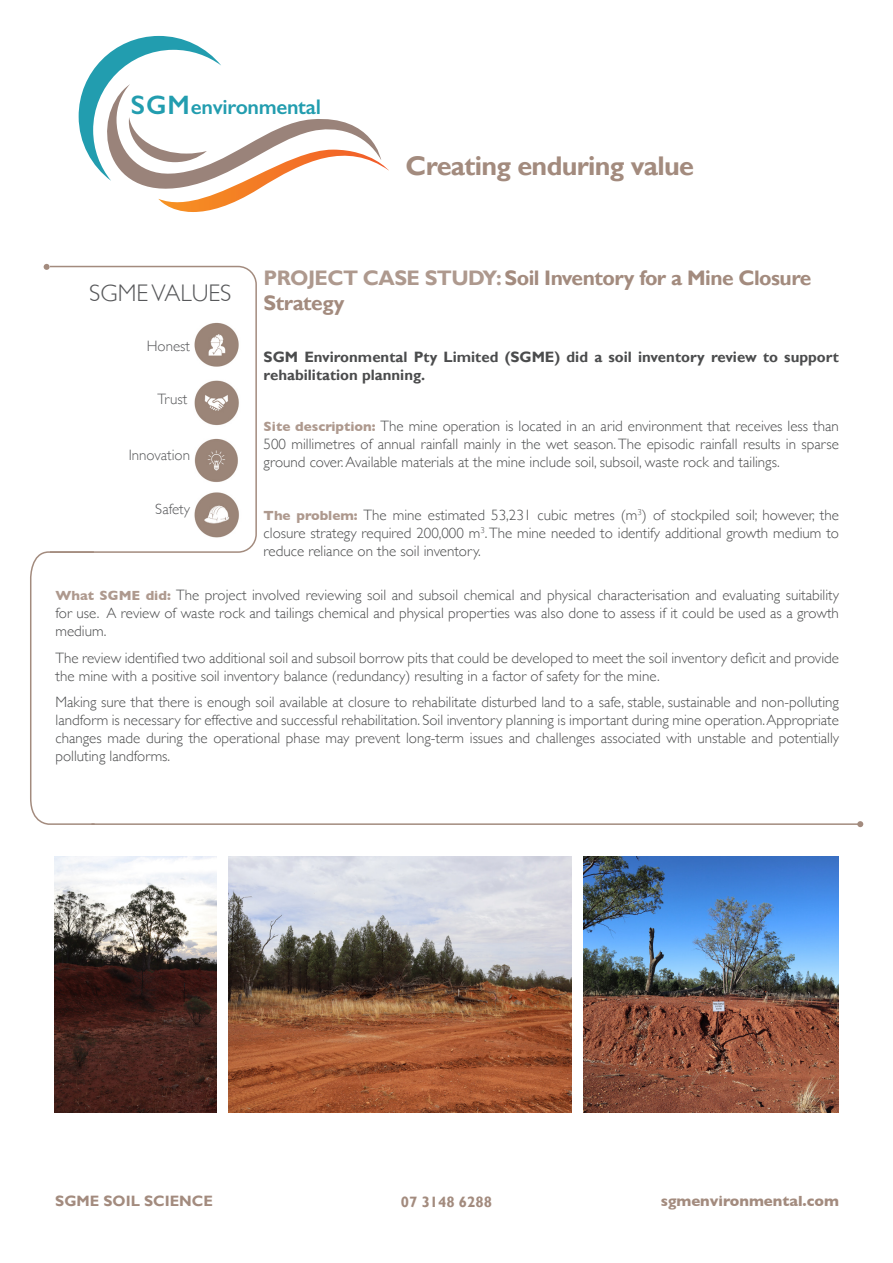
<style>
.page{position:relative;width:893px;height:1263px;background:#fff}
.page>*{position:absolute;margin:0;border:0;box-sizing:border-box;transform-origin:0 0}
.t1{font:700 27px "Gill Sans";letter-spacing:-.025em;color:#a38b7e}
.t2{font:300 24px "Gill Sans";color:#57585a}
.t3{font:600 21.15px "Gill Sans";letter-spacing:-.015em;color:#229daf}
.t4{font:700 21px/25.5px "Gill Sans";letter-spacing:-.025em;color:#a38b7e}
.t5{font:300 15px/18px "Gill Sans";color:#4b4c4d;text-align:justify}
.t6{font:700 15px/18px "Gill Sans";color:#4b4c4d}
.t7{font:300 15px "Gill Sans";color:#57585a}
.Text_italic{font:700 15px "Gill Sans";color:#a38b7e}
.Text_italic-2{font:700 15px "Gill Sans";color:#a38b7e}
.s1{font-size:26.85px}
.s2{color:#ae998e}
.s3{font-weight:700;font-size:13.5px;color:#ae998e}
</style>
<div class="page">
<svg style="left:50px;top:266px;width:207px;height:287px"></svg>
<svg style="left:79px;top:36px;width:310px;height:176px"></svg>
<hr style="left:91px;top:823px;width:769px;height:2px;background:#a38b7e">
<svg style="left:857px;top:821px;width:6px;height:6px"></svg>
<svg style="left:44px;top:264px;width:6px;height:6px"></svg>
<svg style="left:30px;top:551px;width:66px;height:274px"></svg>
<img style="left:190px;top:311px;width:54px;height:115px">
<img style="left:194px;top:481px;width:57px;height:58px">
<img style="left:194px;top:427px;width:48px;height:58px">
<img style="left:54px;top:856px;width:162px;height:256px">
<img style="left:229px;top:856px;width:342px;height:256px">
<img style="left:583px;top:856px;width:256px;height:256px">
<p class="t3" style="left:131px;top:94px;width:192px"><span class="s1">SGM</span>environmental</p>
<p class="t1" style="left:406px;top:149px;width:290px">Creating enduring value</p>
<p class="t2" style="left:89px;top:275px;width:144px">SGME VALUES</p>
<p class="t7" style="left:147px;top:334px;width:45px">Honest</p>
<p class="t7" style="left:157px;top:387px;width:31px">Trust</p>
<p class="t7" style="left:129px;top:443px;width:63px">Innovation</p>
<p class="t7" style="left:155px;top:498px;width:36px">Safety</p>
<p class="t4" style="left:264px;top:265px;width:549px"><span class="s2">PROJECT CASE STUDY:</span> Soil Inventory for a Mine Closure<br>Strategy</p>
<p class="t6" style="left:264px;top:348px;width:577px">SGM Environmental Pty Limited (SGME) did a soil inventory review to support rehabilitation planning.</p>
<p class="t5" style="left:264px;top:417px;width:577px"><span class="s3">Site description:</span> The mine operation is located in an arid environment that receives less than 500 millimetres of annual rainfall mainly in the wet season. The episodic rainfall results in sparse ground cover. Available materials at the mine include soil, subsoil, waste rock and tailings.</p>
<p class="t5" style="left:264px;top:506px;width:577px"><span class="s3">The problem:</span> The mine estimated 53,231 cubic metres (m<sup>3</sup>) of stockpiled soil; however, the closure strategy required 200,000 m<sup>3</sup>. The mine needed to identify additional growth medium to reduce reliance on the soil inventory.</p>
<p class="t5" style="left:56px;top:586px;width:785px"><span class="s3">What SGME did:</span> The project involved reviewing soil and subsoil chemical and physical characterisation and evaluating suitability for use. A review of waste rock and tailings chemical and physical properties was also done to assess if it could be used as a growth medium.</p>
<p class="t5" style="left:56px;top:648px;width:785px">The review identified two additional soil and subsoil borrow pits that could be developed to meet the soil inventory deficit and provide the mine with a positive soil inventory balance (redundancy) resulting in a factor of safety for the mine.</p>
<p class="t5" style="left:56px;top:693px;width:785px">Making sure that there is enough soil available at closure to rehabilitate disturbed land to a safe, stable, sustainable and non-polluting landform is necessary for effective and successful rehabilitation. Soil inventory planning is important during mine operation. Appropriate changes made during the operational phase may prevent long-term issues and challenges associated with unstable and potentially polluting landforms.</p>
<p class="Text_italic" style="left:55px;top:1192px;width:159px">SGME SOIL SCIENCE</p>
<p class="Text_italic" style="left:401px;top:1193px;width:93px">07 3148 6288</p>
<p class="Text_italic-2" style="left:661px;top:1189px;width:180px">sgmenvironmental.com</p>
</div>
